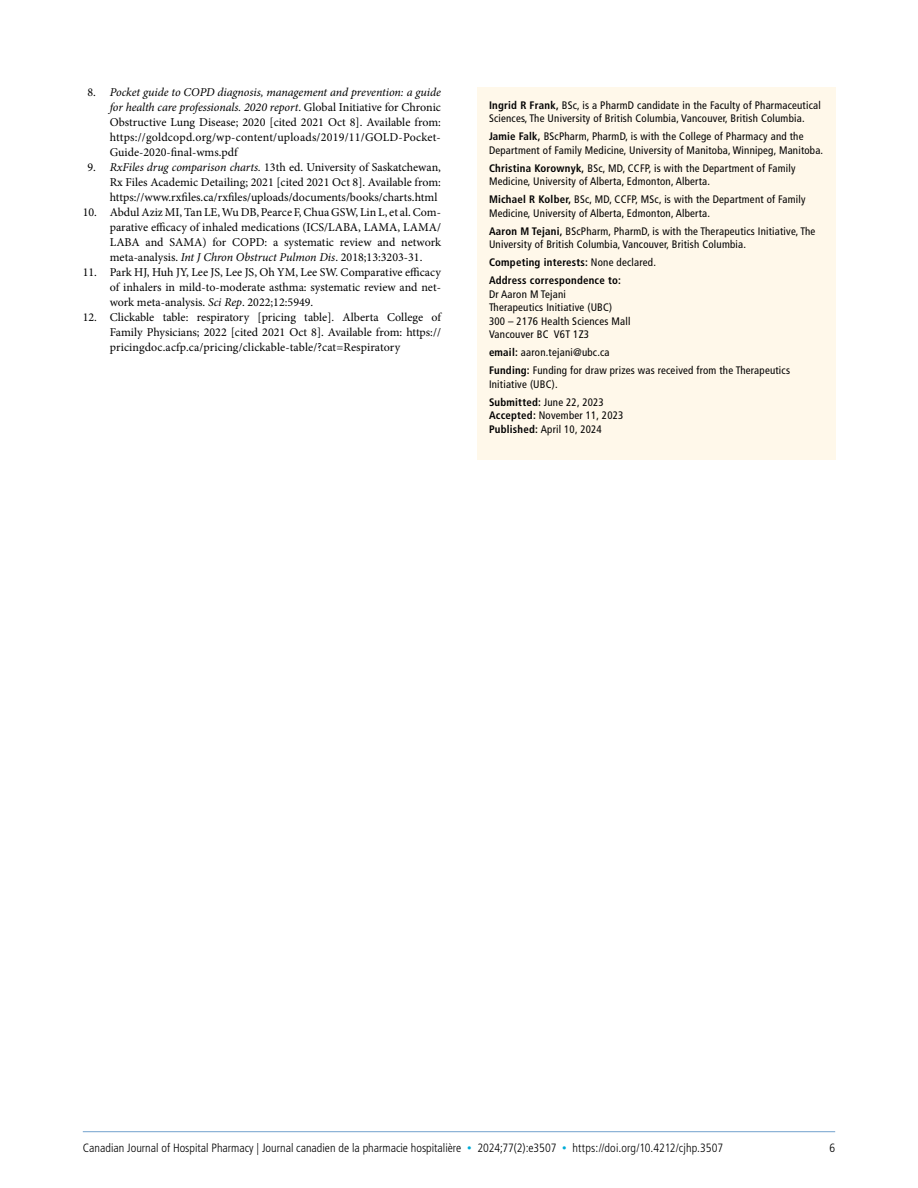
<style>
.page{position:relative;width:918px;height:1188px;background:#fff}
.page>*{position:absolute;margin:0;border:0;box-sizing:border-box;transform-origin:0 0}
.CJHP_References{font:12px/15px "Minion Pro";color:#000;text-align:justify}
.t1{font:300 condensed 12px "Frutiger LT Std";color:#000}
.CJHP_Contribs{font:condensed 10.8px/13.5px "Frutiger LT Std";letter-spacing:.02em;color:#000}
.CJHP_Contribs-2{font:700 condensed 10.8px "Frutiger LT Std";letter-spacing:.02em;color:#000}
.s1{font-style:italic}
.s2{font-weight:700}
.s3{font-weight:400}
.s4{font-size:9px;color:#00acd7}
</style>
<div class="page">
<hr style="left:83px;top:1131px;width:752px;height:1px;background:#0057a5">
<div style="left:477px;top:87px;width:358px;height:373px;background:#fff8ea"></div>
<p class="CJHP_References" style="left:110px;top:84px;width:333px;text-indent:-22px">8. <span class="s1">Pocket guide to COPD diagnosis, management and prevention: a guide for health care professionals. 2020 report</span>. Global Initiative for Chronic Obstructive Lung Disease; 2020 [cited 2021 Oct 8]. Available from: https://goldcopd.org/wp-content/uploads/2019/11/GOLD-Pocket-Guide-2020-final-wms.pdf</p>
<p class="CJHP_References" style="left:110px;top:159px;width:333px;text-indent:-22px">9. <span class="s1">RxFiles drug comparison charts.</span> 13th ed. University of Saskatchewan, Rx Files Academic Detailing; 2021 [cited 2021 Oct 8]. Available from: https://www.rxfiles.ca/rxfiles/uploads/documents/books/charts.html</p>
<p class="CJHP_References" style="left:110px;top:204px;width:333px;text-indent:-27px">10. Abdul Aziz MI, Tan LE, Wu DB, Pearce F, Chua GSW, Lin L, et al. Com&shy;parative efficacy of inhaled medications (ICS/LABA, LAMA, LAMA/ LABA and SAMA) for COPD: a systematic review and network meta-analysis. <span class="s1">Int J Chron Obstruct Pulmon Dis</span>. 2018;13:3203-31.</p>
<p class="CJHP_References" style="left:110px;top:264px;width:333px;text-indent:-27px">11. Park HJ, Huh JY, Lee JS, Lee JS, Oh YM, Lee SW. Comparative efficacy of inhalers in mild-to-moderate asthma: systematic review and net&shy;work meta-analysis. <span class="s1">Sci Rep</span>. 2022;12:5949.</p>
<p class="CJHP_References" style="left:110px;top:309px;width:333px;text-indent:-27px">12. Clickable table: respiratory [pricing table]. Alberta College of Family Physicians; 2022 [cited 2021 Oct 8]. Available from: https:// pricingdoc.acfp.ca/pricing/clickable-table/?cat=Respiratory</p>
<p class="CJHP_Contribs" style="left:489px;top:98px;width:333px"><span class="s2">Ingrid R Frank,</span> BSc, is a PharmD candidate in the Faculty of Pharmaceutical<br>Sciences, The University of British Columbia, Vancouver, British Columbia.</p>
<p class="CJHP_Contribs" style="left:489px;top:130px;width:336px"><span class="s2">Jamie Falk,</span> BScPharm, PharmD, is with the College of Pharmacy and the<br>Department of Family Medicine, University of Manitoba, Winnipeg, Manitoba.</p>
<p class="CJHP_Contribs" style="left:489px;top:161px;width:308px"><span class="s2">Christina Korownyk,</span> BSc, MD, CCFP, is with the Department of Family<br>Medicine, University of Alberta, Edmonton, Alberta.</p>
<p class="CJHP_Contribs" style="left:489px;top:193px;width:318px"><span class="s2">Michael R Kolber,</span> BSc, MD, CCFP, MSc, is with the Department of Family<br>Medicine, University of Alberta, Edmonton, Alberta.</p>
<p class="CJHP_Contribs" style="left:489px;top:224px;width:328px"><span class="s2">Aaron M Tejani,</span> BScPharm, PharmD, is with the Therapeutics Initiative, The<br>University of British Columbia, Vancouver, British Columbia.</p>
<p class="CJHP_Contribs-2" style="left:489px;top:256px;width:169px">Competing interests: <span class="s3">None declared.</span></p>
<p class="CJHP_Contribs-2" style="left:489px;top:274px;width:134px">Address correspondence to:</p>
<p class="CJHP_Contribs" style="left:489px;top:287px;width:78px">Dr Aaron M Tejani</p>
<p class="CJHP_Contribs" style="left:489px;top:301px;width:125px">Therapeutics Initiative (UBC)</p>
<p class="CJHP_Contribs" style="left:489px;top:314px;width:143px">300 – 2176 Health Sciences Mall<br>Vancouver BC V6T 1Z3</p>
<p class="CJHP_Contribs" style="left:489px;top:346px;width:122px"><span class="s2">email:</span> aaron.tejani@ubc.ca</p>
<p class="CJHP_Contribs" style="left:489px;top:364px;width:303px"><span class="s2">Funding:</span> Funding for draw prizes was received from the Therapeutics<br>Initiative (UBC).</p>
<p class="CJHP_Contribs" style="left:489px;top:395px;width:116px"><span class="s2">Submitted:</span> June 22, 2023</p>
<p class="CJHP_Contribs" style="left:489px;top:409px;width:136px"><span class="s2">Accepted:</span> November 11, 2023</p>
<p class="CJHP_Contribs" style="left:489px;top:422px;width:114px"><span class="s2">Published:</span> April 10, 2024</p>
<p class="t1" style="left:83px;top:1141px;width:642px">Canadian Journal of Hospital Pharmacy | Journal canadien de la pharmacie hospitalière <span class="s4">•</span> 2024;77(2):e3507 <span class="s4">•</span> https://doi.org/10.4212/cjhp.3507</p>
<p class="t1" style="left:829px;top:1141px;width:7px">6</p>
</div>
